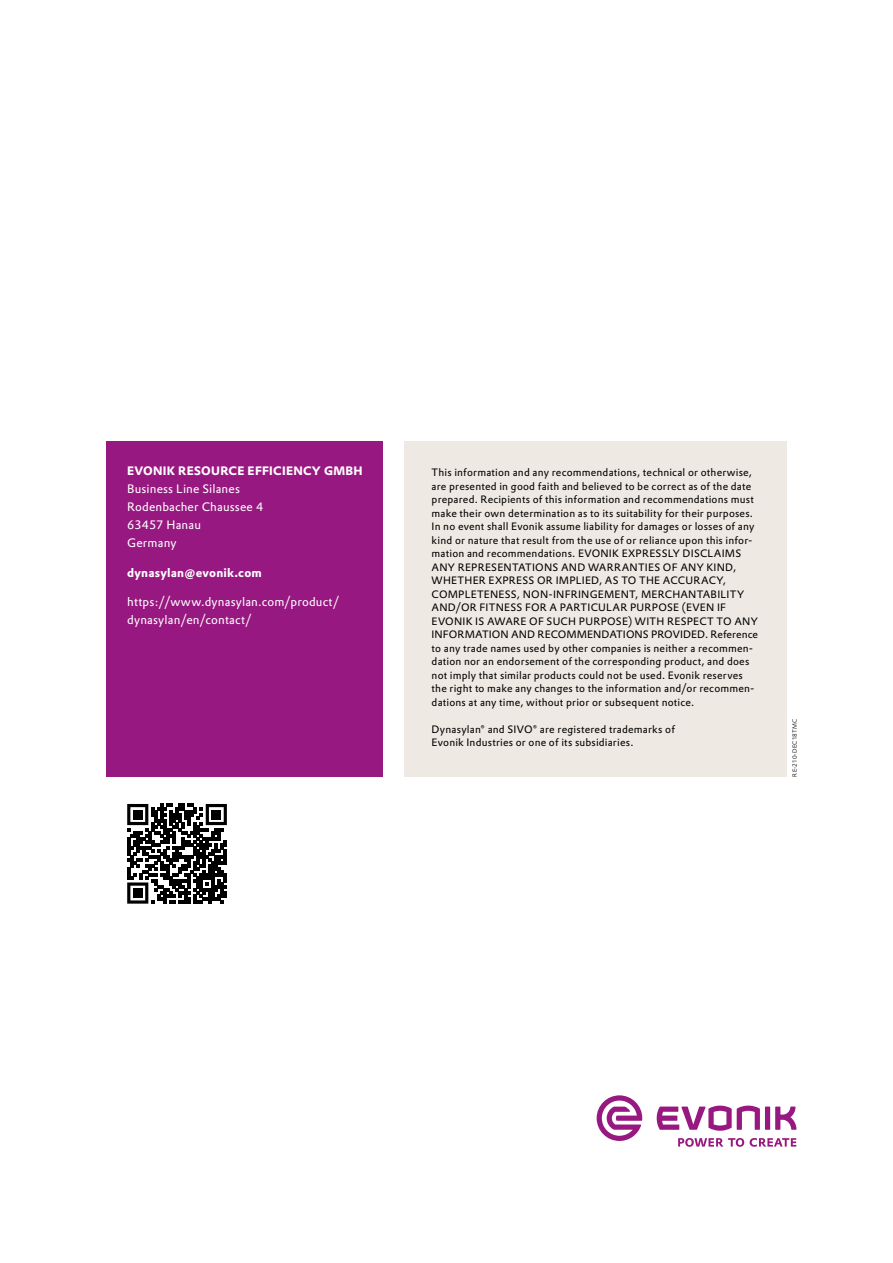
<style>
.page{position:relative;width:893px;height:1263px;background:#fff}
.page>*{position:absolute;margin:0;border:0;box-sizing:border-box;transform-origin:0 0}
.t1{font:12px/18px "Evonik Prokyon";letter-spacing:.015em;color:#fff}
.t2{font:700 12px "Evonik Prokyon";letter-spacing:.02em;color:#fff}
.t3{font:10.5px/13.5px "Evonik Prokyon";letter-spacing:.02em;color:#000}
.t4{font:300 6px "Evonik Prokyon";letter-spacing:.02em;color:#000}
</style>
<div class="page">
<div style="left:404px;top:441px;width:383px;height:335px;background:#eeeae3"></div>
<div style="left:106px;top:441px;width:277px;height:335px;background:#981881"></div>
<svg style="left:127px;top:804px;width:100px;height:100px"></svg>
<div style="left:133px;top:810px;width:9px;height:9px;background:#000"></div>
<div style="left:212px;top:810px;width:9px;height:9px;background:#000"></div>
<div style="left:133px;top:888px;width:9px;height:9px;background:#000"></div>
<svg style="left:775px;top:1106px;width:21px;height:24px"></svg>
<div style="left:765px;top:1106px;width:5px;height:24px;background:#981881"></div>
<svg style="left:657px;top:1105px;width:103px;height:26px"></svg>
<svg style="left:597px;top:1095px;width:45px;height:46px"></svg>
<svg style="left:678px;top:1138px;width:66px;height:9px"></svg>
<svg style="left:750px;top:1138px;width:46px;height:9px"></svg>
<p class="t2" style="left:127px;top:461px;width:237px">EVONIK RESOURCE EFFICIENCY GMBH</p>
<p class="t1" style="left:127px;top:479px;width:138px">Business Line Silanes<br>Rodenbacher Chaussee 4<br>63457 Hanau<br>Germany</p>
<p class="t2" style="left:127px;top:563px;width:136px">dynasylan@evonik.com</p>
<p class="t1" style="left:127px;top:592px;width:214px">https://www.dynasylan.com/product/ dynasylan/en/contact/</p>
<p class="t3" style="left:432px;top:465px;width:328px">This information and any recommendations, technical or otherwise, are presented in good faith and believed to be correct as of the date prepared. Recipients of this information and recommendations must make their own determination as to its suitability for their purposes.<br>In no event shall Evonik assume liability for damages or losses of any kind or nature that result from the use of or reliance upon this infor&shy;mation and recommendations. EVONIK EXPRESSLY DISCLAIMS ANY REPRESENTATIONS AND WARRANTIES OF ANY KIND, WHETHER EXPRESS OR IMPLIED, AS TO THE ACCURACY, COMPLETENESS, NON-INFRINGEMENT, MERCHANTABILITY AND/OR FITNESS FOR A PARTICULAR PURPOSE (EVEN IF EVONIK IS AWARE OF SUCH PURPOSE) WITH RESPECT TO ANY INFORMATION AND RECOMMENDATIONS PROVIDED. Reference to any trade names used by other companies is neither a recommen&shy;dation nor an endorsement of the corresponding product, and does not imply that similar products could not be used. Evonik reserves the right to make any changes to the information and/or recommen&shy;dations at any time, without prior or subsequent notice.</p>
<p class="t3" style="left:432px;top:722px;width:245px">Dynasylan® and SIVO® are registered trademarks of<br>Evonik Industries or one of its subsidiaries.</p>
<p class="t4" style="left:790px;top:776px;width:59px;rotate:-90deg">RE-210-DEC18TMC</p>
</div>
